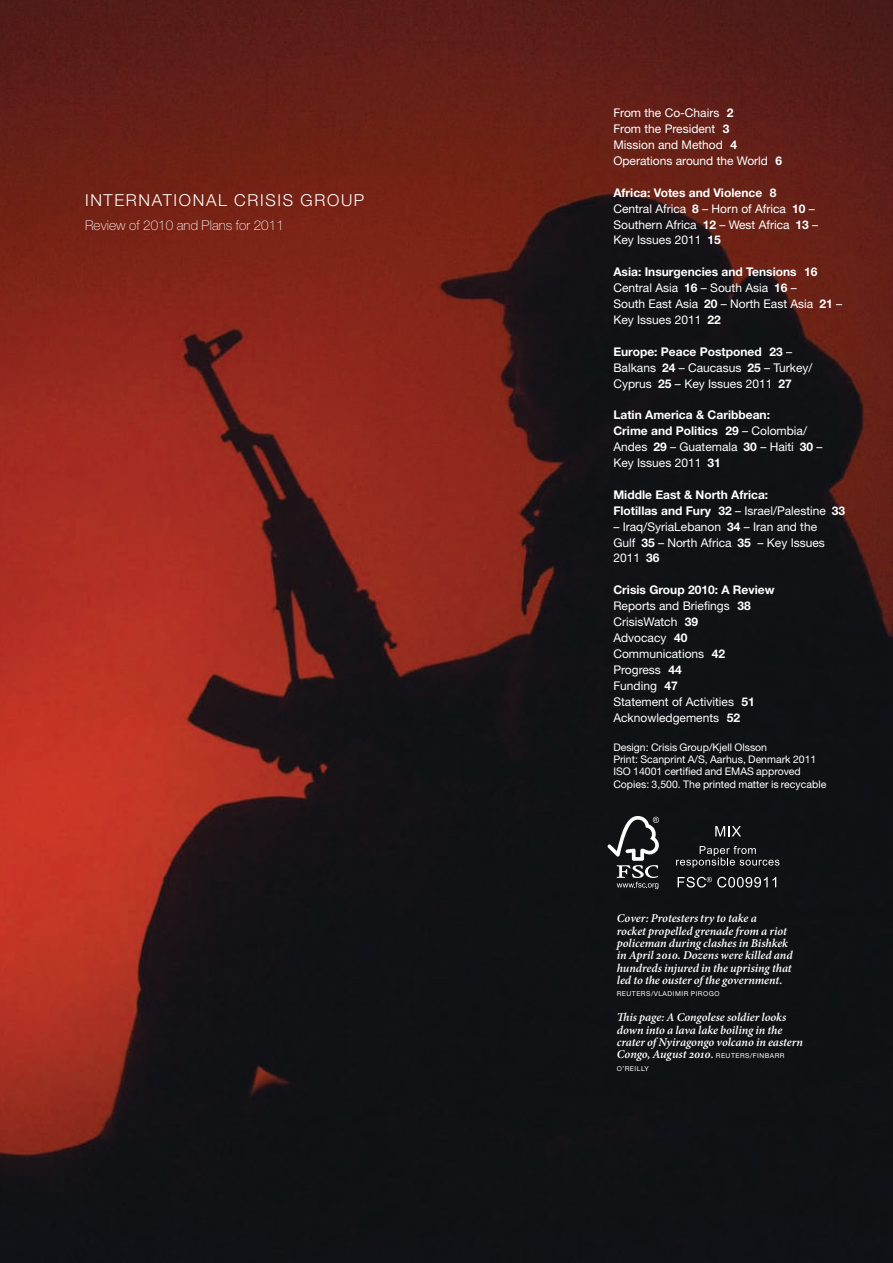
<style>
.page{position:relative;width:893px;height:1263px;background:#fff}
.page>*{position:absolute;margin:0;border:0;box-sizing:border-box;transform-origin:0 0}
.t1{font:300 16.5px "Helvetica Neue";letter-spacing:.1em;color:#fff}
.t2{font:100 13.5px "Helvetica Neue";letter-spacing:.005em;color:#fff}
.t3{font:12px/15.9px "Helvetica Neue";color:#fff}
.t4{font:italic 600 12px/12.3px "Minion Pro";letter-spacing:-.005em;color:#fff}
.t5{font:700 12px/15.9px "Helvetica Neue";color:#fff}
.t6{font:10.5px/12.5px "Helvetica Neue";color:#fff}
.t7{font:6.75px "Helvetica Neue";letter-spacing:.075em;color:#fff}
.s1{font-weight:700}
.s2{font-weight:400}
.s3{font-family:"Helvetica Neue";font-weight:400;font-style:normal;font-size:6.75px}
</style>
<div class="page">
<img style="left:0;top:0;width:893px;height:1263px">
<svg style="left:607px;top:816px;width:52px;height:73px;background:#424447"></svg>
<svg style="left:715px;top:826px;width:26px;height:10px"></svg>
<svg style="left:676px;top:846px;width:103px;height:22px;background:#333638"></svg>
<svg style="left:678px;top:877px;width:98px;height:10px"></svg>
<p class="t1" style="left:85px;top:190px;width:281px">INTERNATIONAL CRISIS GROUP</p>
<p class="t2" style="left:85px;top:218px;width:200px">Review of 2010 and Plans for 2011</p>
<p class="t3" style="left:613px;top:105px;width:170px">From the Co-Chairs <span class="s1">2<br></span>From the President <span class="s1">3<br></span>Mission and Method <span class="s1">4<br></span>Operations around the World <span class="s1">6</span></p>
<p class="t3" style="left:613px;top:184px;width:206px"><span class="s1">Africa: Votes and Violence 8<br></span>Central Africa <span class="s1">8</span> – Horn of Africa <span class="s1">10</span> –<br>Southern Africa <span class="s1">12</span> – West Africa <span class="s1">13</span> –<br>Key Issues 2011 <span class="s1">15</span></p>
<p class="t3" style="left:613px;top:264px;width:230px"><span class="s1">Asia: Insurgencies and Tensions 16<br></span>Central Asia <span class="s1">16</span> – South Asia <span class="s1">16</span> –<br>South East Asia <span class="s1">20</span> – North East Asia <span class="s1">21</span> –<br>Key Issues 2011 <span class="s1">22</span></p>
<p class="t3" style="left:613px;top:343px;width:201px"><span class="s1">Europe: Peace Postponed 23</span> –<br>Balkans <span class="s1">24</span> – Caucasus <span class="s1">25</span> – Turkey/<br>Cyprus <span class="s1">25</span> – Key Issues 2011 <span class="s1">27</span></p>
<p class="t5" style="left:613px;top:407px;width:211px">Latin America &amp; Caribbean:<br>Crime and Politics 29 <span class="s2">– Colombia/<br>Andes</span> 29 <span class="s2">– Guatemala</span> 30 <span class="s2">– Haiti</span> 30 <span class="s2">–<br>Key Issues 2011</span> 31</p>
<p class="t5" style="left:613px;top:486px;width:233px">Middle East &amp; North Africa:<br>Flotillas and Fury 32 <span class="s2">– Israel/Palestine</span> 33</p>
<p class="t3" style="left:613px;top:518px;width:213px">– Iraq/SyriaLebanon <span class="s1">34</span> – Iran and the<br>Gulf <span class="s1">35</span> – North Africa <span class="s1">35</span> – Key Issues<br>2011 <span class="s1">36</span></p>
<p class="t3" style="left:613px;top:582px;width:163px"><span class="s1">Crisis Group 2010: A Review<br></span>Reports and Briefings <span class="s1">38<br></span>CrisisWatch <span class="s1">39<br></span>Advocacy <span class="s1">40<br></span>Communications <span class="s1">42<br></span>Progress <span class="s1">44<br></span>Funding <span class="s1">47<br></span>Statement of Activities <span class="s1">51<br></span>Acknowledgements <span class="s1">52</span></p>
<p class="t6" style="left:613px;top:740px;width:214px">Design: Crisis Group/Kjell Olsson<br>Print: Scanprint A/S, Aarhus, Denmark 2011<br>ISO 14001 certified and EMAS approved Copies: 3,500. The printed matter is recycable</p>
<p class="t4" style="left:617px;top:912px;width:177px">Cover: Protesters try to take a<br>rocket propelled grenade from a riot policeman during clashes in Bishkek in April 2010. Dozens were killed and hundreds injured in the uprising that led to the ouster of the government.</p>
<p class="t7" style="left:617px;top:990px;width:104px">REUTERS/VLADIMIR PIROGO</p>
<p class="t4" style="left:617px;top:1011px;width:188px">This page: A Congolese soldier looks down into a lava lake boiling in the crater of Nyiragongo volcano in eastern Congo, August 2010. <span class="s3">REUTERS/FINBARR</span></p>
<p class="t7" style="left:617px;top:1064px;width:34px">O’REILLY</p>
</div>
